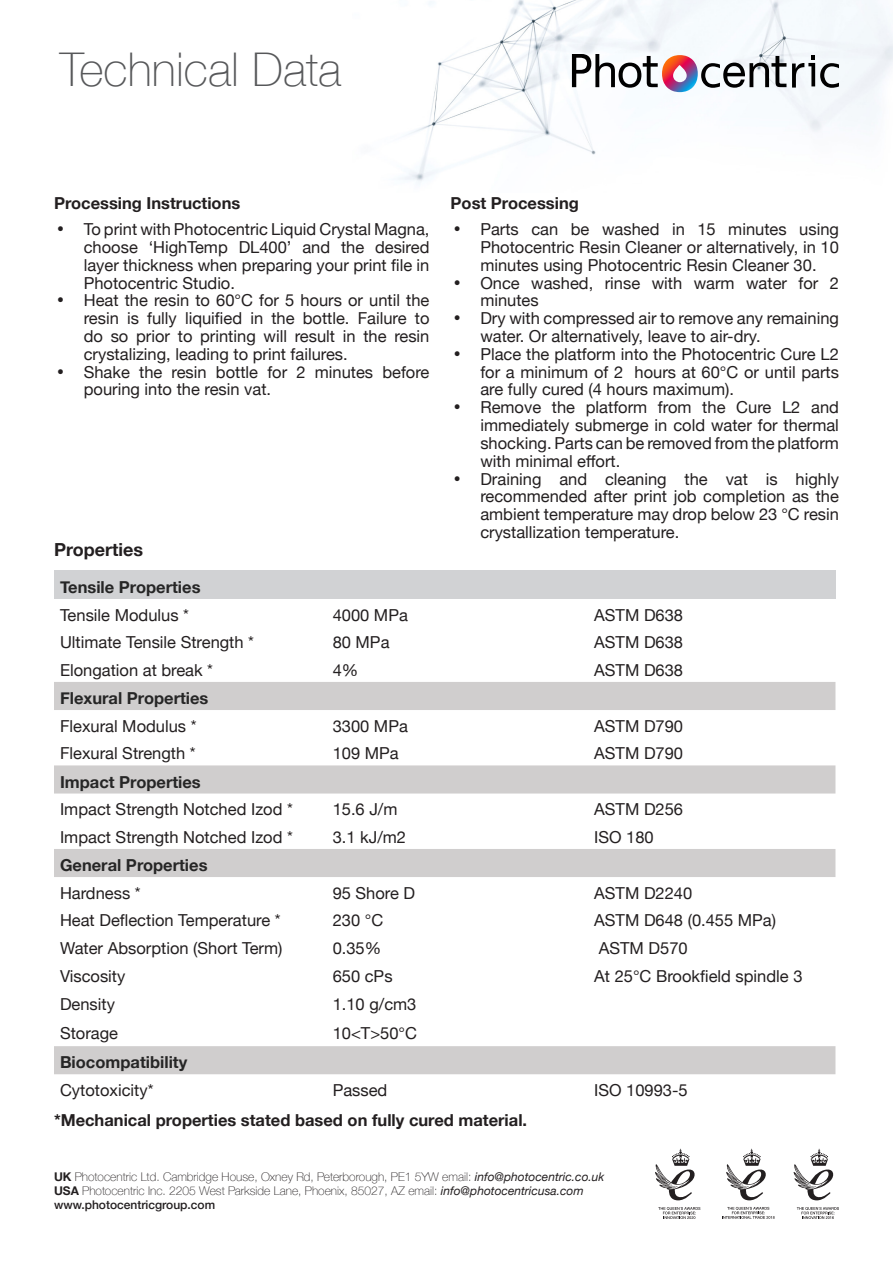
<style>
.page{position:relative;width:893px;height:1263px;background:#fff}
.page>*{position:absolute;margin:0;border:0;box-sizing:border-box;transform-origin:0 0}
.t1{font:100 46.5px "Helvetica Neue";color:#57585a}
.t2{font:700 18px "Helvetica Neue";color:#231f20}
.t3{font:16.5px/17.9px "Helvetica Neue";color:#231f20;text-align:justify}
.t4{font:700 16.5px "Helvetica Neue";color:#231f20}
.t5{font:700 16.5px "Helvetica Neue";color:#262626}
.t6{font:100 12px "Helvetica Neue";color:#231f20}
.t7{font:500 12px "Helvetica Neue";color:#231f20}
.s1{font-weight:700}
.s2{font-weight:400;font-style:italic}
</style>
<div class="page">
<img style="left:399px;top:0;width:494px;height:184px">
<svg style="left:792px;top:55px;width:47px;height:33px"></svg>
<svg style="left:572px;top:54px;width:214px;height:38px"></svg>
<div style="left:54px;top:571px;width:781px;height:28px;background:#d1d2d4"></div>
<svg style="left:54px;top:682px;width:781px;height:392px"></svg>
<svg style="left:726px;top:1149px;width:40px;height:51px"></svg>
<svg style="left:722px;top:1207px;width:53px;height:12px"></svg>
<svg style="left:655px;top:1149px;width:40px;height:51px"></svg>
<svg style="left:658px;top:1207px;width:42px;height:12px"></svg>
<svg style="left:793px;top:1149px;width:41px;height:51px"></svg>
<svg style="left:797px;top:1207px;width:42px;height:12px"></svg>
<p class="t1" style="left:60px;top:35px;width:283px">Technical Data</p>
<p class="t4" style="left:54px;top:190px;width:188px">Processing Instructions</p>
<p class="t3" style="left:84px;top:221px;width:347px;text-indent:-27px">• To print with Photocentric Liquid Crystal Magna, choose ‘HighTemp DL400’ and the desired layer thickness when preparing your print file in Photocentric Studio.</p>
<p class="t3" style="left:84px;top:293px;width:347px;text-indent:-27px">• Heat the resin to 60°C for 5 hours or until the resin is fully liquified in the bottle. Failure to do so prior to printing will result in the resin crystalizing, leading to print failures.</p>
<p class="t3" style="left:84px;top:364px;width:347px;text-indent:-27px">• Shake the resin bottle for 2 minutes before pouring into the resin vat.</p>
<p class="t4" style="left:451px;top:190px;width:130px">Post Processing</p>
<p class="t3" style="left:480px;top:221px;width:360px;text-indent:-27px">• Parts can be washed in 15 minutes using Photocentric Resin Cleaner or alternatively, in 10 minutes using Photocentric Resin Cleaner 30.</p>
<p class="t3" style="left:480px;top:275px;width:360px;text-indent:-27px">• Once washed, rinse with warm water for 2 minutes</p>
<p class="t3" style="left:480px;top:310px;width:360px;text-indent:-27px">• Dry with compressed air to remove any remaining water. Or alternatively, leave to air-dry.</p>
<p class="t3" style="left:480px;top:346px;width:360px;text-indent:-27px">• Place the platform into the Photocentric Cure L2 for a minimum of 2 hours at 60°C or until parts are fully cured (4 hours maximum).</p>
<p class="t3" style="left:480px;top:399px;width:360px;text-indent:-27px">• Remove the platform from the Cure L2 and immediately submerge in cold water for thermal shocking. Parts can be removed from the platform with minimal effort.</p>
<p class="t3" style="left:480px;top:471px;width:360px;text-indent:-27px">• Draining and cleaning the vat is highly recommended after print job completion as the ambient temperature may drop below 23 °C resin crystallization temperature.</p>
<p class="t2" style="left:54px;top:536px;width:90px">Properties</p>
<p class="t5" style="left:60px;top:574px;width:142px">Tensile Properties</p>
<p class="t3" style="left:60px;top:607px;width:130px">Tensile Modulus *</p>
<p class="t3" style="left:333px;top:607px;width:77px">4000 MPa</p>
<p class="t3" style="left:594px;top:607px;width:90px">ASTM D638</p>
<p class="t3" style="left:60px;top:634px;width:196px">Ultimate Tensile Strength *</p>
<p class="t3" style="left:333px;top:634px;width:58px">80 MPa</p>
<p class="t3" style="left:594px;top:634px;width:90px">ASTM D638</p>
<p class="t3" style="left:60px;top:662px;width:155px">Elongation at break *</p>
<p class="t3" style="left:333px;top:662px;width:27px">4%</p>
<p class="t3" style="left:594px;top:662px;width:90px">ASTM D638</p>
<p class="t5" style="left:60px;top:685px;width:150px">Flexural Properties</p>
<p class="t3" style="left:60px;top:718px;width:138px">Flexural Modulus *</p>
<p class="t3" style="left:333px;top:718px;width:77px">3300 MPa</p>
<p class="t3" style="left:594px;top:718px;width:90px">ASTM D790</p>
<p class="t3" style="left:60px;top:746px;width:137px">Flexural Strength *</p>
<p class="t3" style="left:333px;top:746px;width:68px">109 MPa</p>
<p class="t3" style="left:594px;top:746px;width:90px">ASTM D790</p>
<p class="t5" style="left:60px;top:769px;width:142px">Impact Properties</p>
<p class="t3" style="left:60px;top:801px;width:234px">Impact Strength Notched Izod *</p>
<p class="t3" style="left:333px;top:801px;width:66px">15.6 J/m</p>
<p class="t3" style="left:594px;top:801px;width:90px">ASTM D256</p>
<p class="t3" style="left:60px;top:829px;width:234px">Impact Strength Notched Izod *</p>
<p class="t3" style="left:333px;top:829px;width:75px">3.1 kJ/m2</p>
<p class="t3" style="left:594px;top:829px;width:61px">ISO 180</p>
<p class="t5" style="left:60px;top:852px;width:149px">General Properties</p>
<p class="t3" style="left:60px;top:885px;width:82px">Hardness *</p>
<p class="t3" style="left:333px;top:885px;width:84px">95 Shore D</p>
<p class="t3" style="left:594px;top:885px;width:100px">ASTM D2240</p>
<p class="t3" style="left:60px;top:913px;width:222px">Heat Deflection Temperature *</p>
<p class="t3" style="left:333px;top:913px;width:52px">230 °C</p>
<p class="t3" style="left:594px;top:913px;width:183px">ASTM D648 (0.455 MPa)</p>
<p class="t3" style="left:60px;top:940px;width:224px">Water Absorption (Short Term)</p>
<p class="t3" style="left:333px;top:940px;width:50px">0.35%</p>
<p class="t3" style="left:599px;top:940px;width:90px">ASTM D570</p>
<p class="t3" style="left:60px;top:968px;width:67px">Viscosity</p>
<p class="t3" style="left:333px;top:968px;width:61px">650 cPs</p>
<p class="t3" style="left:594px;top:968px;width:210px">At 25°C Brookfield spindle 3</p>
<p class="t3" style="left:60px;top:996px;width:57px">Density</p>
<p class="t3" style="left:333px;top:996px;width:85px">1.10 g/cm3</p>
<p class="t3" style="left:60px;top:1025px;width:60px">Storage</p>
<p class="t3" style="left:333px;top:1025px;width:86px">10&lt;T&gt;50°C</p>
<p class="t5" style="left:60px;top:1049px;width:129px">Biocompatibility</p>
<p class="t3" style="left:60px;top:1082px;width:95px">Cytotoxicity*</p>
<p class="t3" style="left:333px;top:1082px;width:56px">Passed</p>
<p class="t3" style="left:594px;top:1082px;width:95px">ISO 10993-5</p>
<p class="t4" style="left:54px;top:1107px;width:475px">*Mechanical properties stated based on fully cured material.</p>
<p class="t6" style="left:54px;top:1167px;width:552px"><span class="s1">UK</span> Photocentric Ltd. Cambridge House, Oxney Rd, Peterborough, PE1 5YW email: <span class="s2">info@photocentric.co.uk</span></p>
<p class="t6" style="left:54px;top:1181px;width:531px"><span class="s1">USA</span> Photocentric Inc. 2205 West Parkside Lane, Phoenix, 85027, AZ email: <span class="s2">info@photocentricusa.com</span></p>
<p class="t7" style="left:54px;top:1195px;width:163px">www.photocentricgroup.com</p>
</div>
